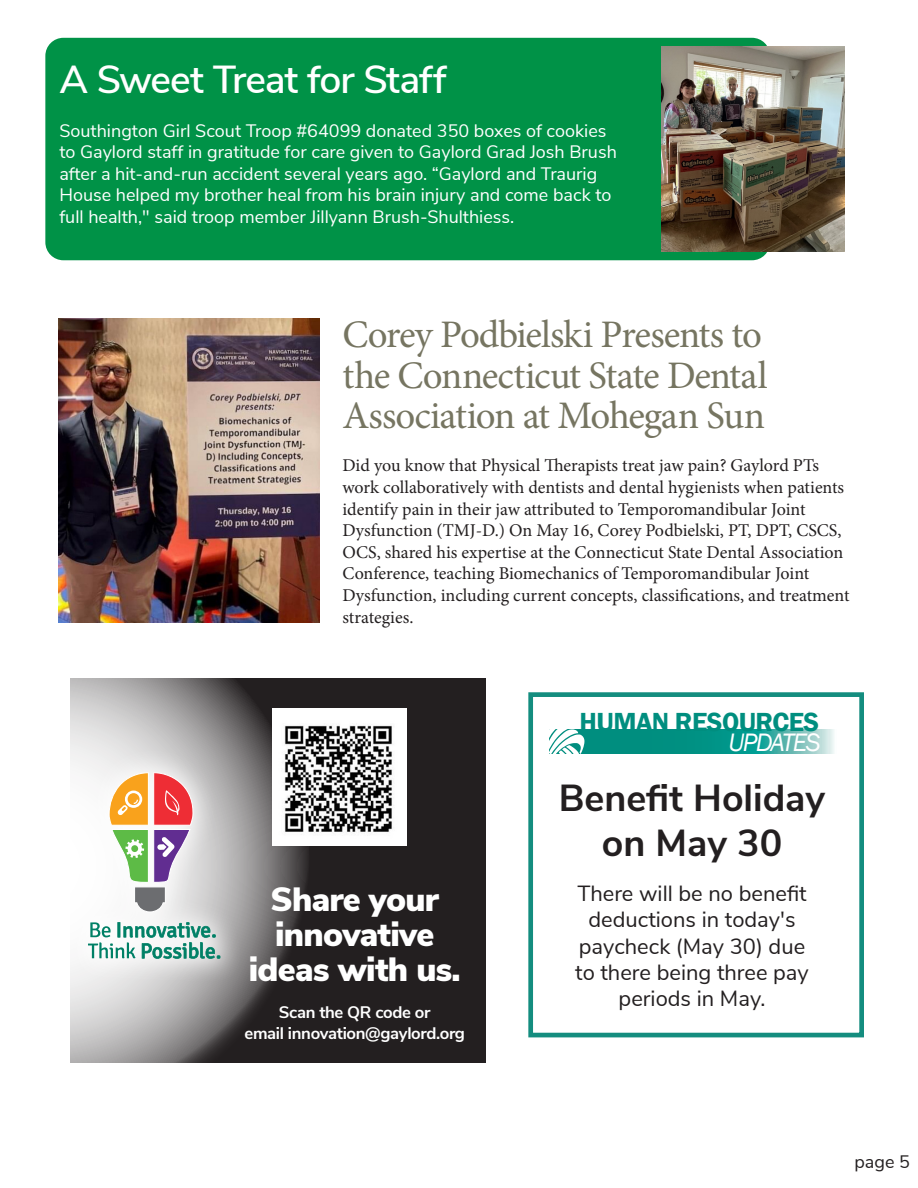
<style>
.page{position:relative;width:918px;height:1188px;background:#fff}
.page>*{position:absolute;margin:0;border:0;box-sizing:border-box;transform-origin:0 0}
.t1{font:39px/40.5px "Minion Pro";letter-spacing:-.03em;color:#767561}
.t2{font:600 39px "Nunito Sans";letter-spacing:-.025em;color:#fff}
.t3{font:700 37.5px/45.2px "Nunito Sans";color:#231f20;text-align:center}
.t4{font:900 33.6px "Nunito Sans";letter-spacing:-.02em;color:#fff}
.t5{font:600 27px "Franklin Gothic";letter-spacing:-.02em;color:#008e7f}
.t6{font:italic 25.95px "Franklin Gothic";letter-spacing:-.06em;color:#fff}
.t7{font:21.9px/26.2px "Nunito Sans";color:#231f20;text-align:center}
.t8{font:18px/21.6px "Minion Pro";color:#231f20}
.t9{font:18px/21.6px "Nunito Sans";color:#fff}
.t10{font:18px "Nunito Sans";color:#231f20}
.t11{font:700 16.65px "Nunito Sans";letter-spacing:-.02em;color:#fff}
</style>
<div class="page">
<div style="left:45px;top:38px;width:725px;height:222px;background:#009247;border-radius:18px"></div>
<div style="left:70px;top:678px;width:416px;height:385px;background:#231f20"></div>
<svg style="left:58px;top:594px;width:252px;height:469px"></svg>
<div style="left:64px;top:747px;width:181px;height:237px;background:#fff;opacity:.75"></div>
<svg style="left:109px;top:772px;width:86px;height:140px;background:#d3b3a2"></svg>
<svg style="left:88px;top:922px;width:132px;height:37px;background:#a0cbc2"></svg>
<img style="left:273px;top:709px;width:134px;height:137px">
<img style="left:662px;top:47px;width:183px;height:204px">
<img style="left:59px;top:318px;width:260px;height:305px">
<div style="left:528px;top:692px;width:336px;height:345px;border:5px solid #148d7f"></div>
<svg style="left:584px;top:730px;width:250px;height:24px;background:#23a094"></svg>
<svg style="left:549px;top:729px;width:35px;height:25px"></svg>
<p class="t2" style="left:59px;top:51px;width:389px">A Sweet Treat for Staff</p>
<p class="t9" style="left:59px;top:118px;width:559px">Southington Girl Scout Troop #64099 donated 350 boxes of cookies to Gaylord staff in gratitude for care given to Gaylord Grad Josh Brush after a hit-and-run accident several years ago. “Gaylord and Traurig House helped my brother heal from his brain injury and come back to full health," said troop member Jillyann Brush-Shulthiess.</p>
<p class="t1" style="left:342px;top:315px;width:427px">Corey Podbielski Presents to the Connecticut State Dental<br>Association at Mohegan Sun</p>
<p class="t8" style="left:342px;top:455px;width:509px">Did you know that Physical Therapists treat jaw pain? Gaylord PTs work collaboratively with dentists and dental hygienists when patients identify pain in their jaw attributed to Temporomandibular Joint Dysfunction (TMJ-D.) On May 16, Corey Podbielski, PT, DPT, CSCS, OCS, shared his expertise at the Connecticut State Dental Association Conference, teaching Biomechanics of Temporomandibular Joint Dysfunction, including current concepts, classifications, and treatment strategies.</p>
<p class="t4" style="left:271px;top:875px;width:170px">Share your</p>
<p class="t4" style="left:275px;top:910px;width:161px">innovative</p>
<p class="t4" style="left:249px;top:945px;width:213px">ideas with us.</p>
<p class="t11" style="left:279px;top:1000px;width:153px">Scan the QR code or</p>
<p class="t11" style="left:245px;top:1021px;width:222px">email innovation@gaylord.org</p>
<p class="t5" style="left:580px;top:706px;width:241px">HUMAN RESOURCES</p>
<p class="t6" style="left:728px;top:726px;width:94px">UPDATES</p>
<p class="t3" style="left:559px;top:773px;width:268px">Benefit Holiday on May 30</p>
<p class="t7" style="left:575px;top:879px;width:235px">There will be no benefit deductions in today's paycheck (May 30) due to there being three pay periods in May.</p>
<p class="t10" style="left:854px;top:1149px;width:57px">page 5</p>
</div>
